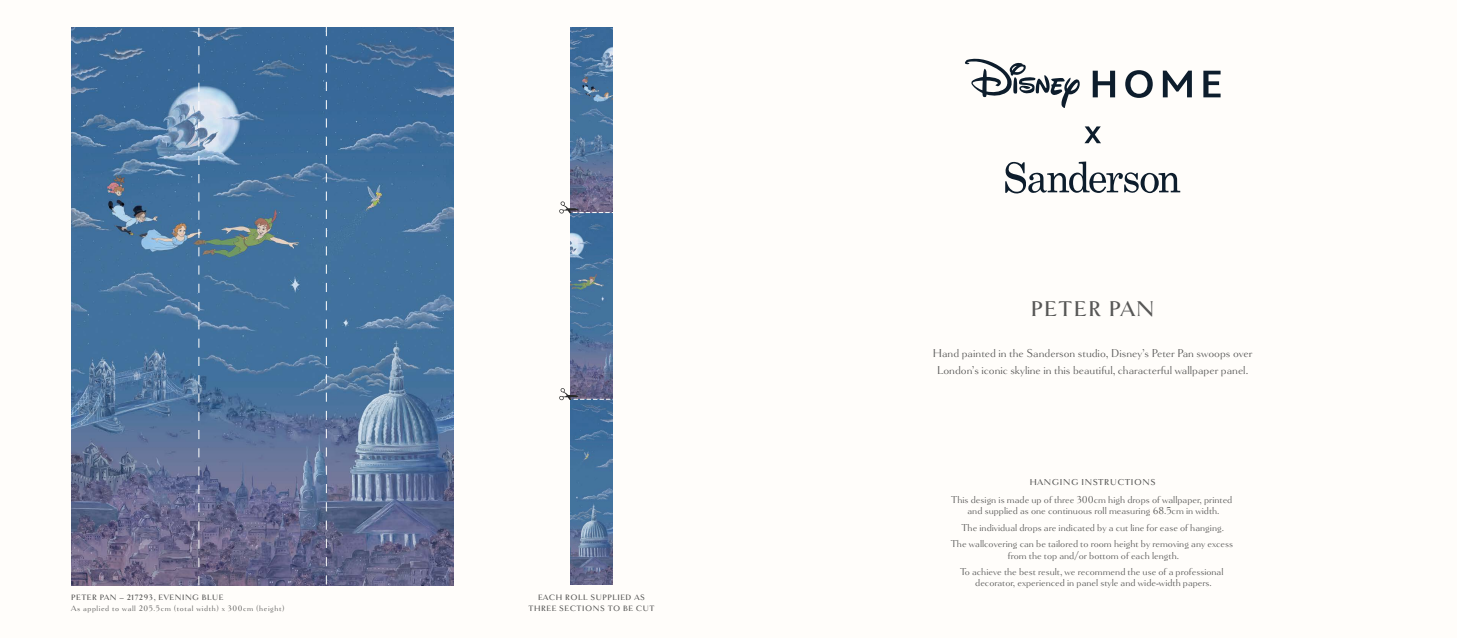
<style>
.page{position:relative;width:1457px;height:638px;background:#fff}
.page>*{position:absolute;margin:0;border:0;box-sizing:border-box;transform-origin:0 0}
.t1{font:700 22.5px "Goldenbook";letter-spacing:.07em;color:#575756}
.t2{font:12px/16.5px "Goldenbook";color:#575756;text-align:center}
.t3{font:10.5px/16.6px "Goldenbook";color:#575756;text-align:center}
.t4{font:700 9px "Goldenbook";letter-spacing:.07em;color:#575756}
.t5{font:700 8.25px/10.5px "Goldenbook";letter-spacing:.07em;color:#575756;text-align:center}
.t6{font:8.25px "Goldenbook";letter-spacing:.07em;color:#575756}
</style>
<div class="page">
<div style="left:0;top:0;width:1456px;height:638px;background:#fffdfa"></div>
<img style="left:71px;top:27px;width:382px;height:558px">
<img style="left:570px;top:27px;width:43px;height:557px">
<svg style="left:570px;top:213px;width:42px;height:175px;background:#51749c"></svg>
<svg style="left:198px;top:28px;width:1px;height:557px"></svg>
<svg style="left:326px;top:27px;width:1px;height:557px"></svg>
<svg style="left:559px;top:201px;width:54px;height:12px"></svg>
<svg style="left:559px;top:388px;width:54px;height:12px"></svg>
<svg style="left:965px;top:59px;width:115px;height:49px"></svg>
<svg style="left:1092px;top:71px;width:23px;height:26px"></svg>
<svg style="left:1125px;top:70px;width:27px;height:28px"></svg>
<svg style="left:1162px;top:71px;width:29px;height:26px"></svg>
<svg style="left:1203px;top:71px;width:17px;height:26px"></svg>
<svg style="left:1005px;top:161px;width:175px;height:32px"></svg>
<svg style="left:1084px;top:126px;width:16px;height:17px"></svg>
<p class="t5" style="left:71px;top:592px;width:154px">PETER PAN – 217293, EVENING BLUE</p>
<p class="t6" style="left:71px;top:603px;width:215px">As applied to wall 205.5cm (total width) x 300cm (height)</p>
<p class="t5" style="left:528px;top:592px;width:128px">EACH ROLL SUPPLIED AS<br>THREE SECTIONS TO BE CUT</p>
<h1 class="t1" style="left:1030px;top:295px;width:125px">PETER PAN</h1>
<p class="t2" style="left:932px;top:345px;width:321px">Hand painted in the Sanderson studio, Disney’s Peter Pan swoops over<br>London’s iconic skyline in this beautiful, characterful wallpaper panel.</p>
<p class="t4" style="left:1029px;top:477px;width:127px">HANGING INSTRUCTIONS</p>
<p class="t3" style="left:951px;top:494px;width:283px;line-height:11.2px">This design is made up of three 300cm high drops of wallpaper, printed and supplied as one continuous roll measuring 68.5cm in width.</p>
<p class="t3" style="left:950px;top:519px;width:284px">The individual drops are indicated by a cut line for ease of hanging.<br>The wallcovering can be tailored to room height by removing any excess</p>
<p class="t3" style="left:960px;top:547px;width:265px">from the top and/or bottom of each length.<br>To achieve the best result, we recommend the use of a professional</p>
<p class="t3" style="left:975px;top:574px;width:238px">decorator, experienced in panel style and wide-width papers.</p>
</div>
